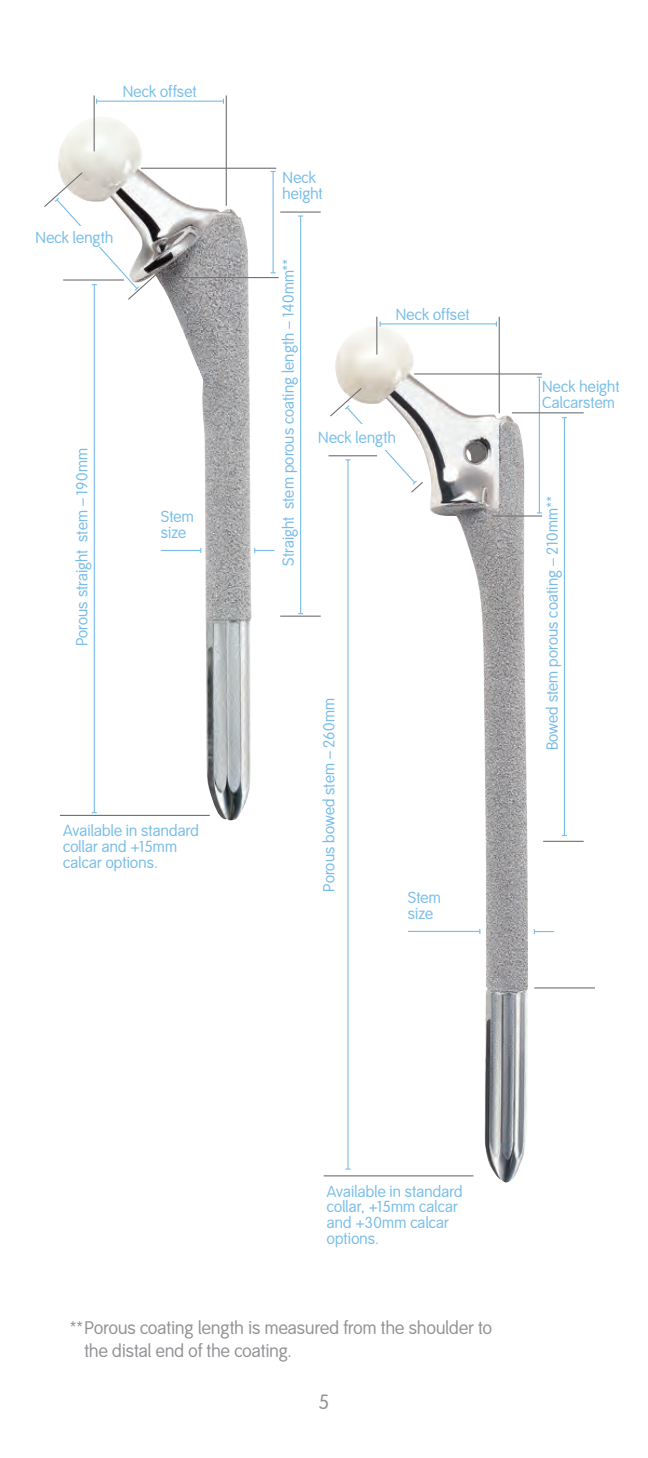
<style>
.page{position:relative;width:648px;height:1458px;background:#fff}
.page>*{position:absolute;margin:0;border:0;box-sizing:border-box;transform-origin:0 0}
.t1{font:20.25px "Smith&Nephew";color:#919295}
.t2{font:18px/22.5px "Smith&Nephew";letter-spacing:.01em;color:#919295}
.t3{font:15.75px/15.8px "Smith&Nephew";letter-spacing:.01em;color:#78bde8}
</style>
<div class="page">
<img style="left:58px;top:116px;width:194px;height:705px">
<hr style="left:97px;top:101px;width:126px;height:1px;background:#78bde8">
<hr style="left:273px;top:171px;width:1px;height:102px;background:#78bde8">
<hr style="left:300px;top:216px;width:1px;height:398px;background:#78bde8">
<hr style="left:165px;top:277px;width:114px;height:1px;background:#717074">
<hr style="left:226px;top:95px;width:1px;height:111px;background:#717074">
<hr style="left:94px;top:95px;width:1px;height:56px;background:#717074">
<hr style="left:141px;top:168px;width:135px;height:1px;background:#717074">
<hr style="left:280px;top:616px;width:41px;height:1px;background:#717074">
<hr style="left:94px;top:285px;width:1px;height:528px;background:#78bde8">
<svg style="left:44px;top:171px;width:121px;height:130px"></svg>
<hr style="left:63px;top:279px;width:61px;height:2px;background:#717074">
<hr style="left:280px;top:212px;width:41px;height:1px;background:#717074">
<hr style="left:161px;top:550px;width:40px;height:1px;background:#78bde8">
<svg style="left:254px;top:548px;width:20px;height:5px"></svg>
<hr style="left:60px;top:815px;width:150px;height:1px;background:#717074">
<img style="left:333px;top:326px;width:195px;height:857px">
<svg style="left:534px;top:929px;width:20px;height:5px"></svg>
<hr style="left:408px;top:931px;width:72px;height:1px;background:#78bde8">
<hr style="left:347px;top:460px;width:2px;height:709px;background:#78bde8">
<hr style="left:328px;top:455px;width:49px;height:1px;background:#717074">
<hr style="left:380px;top:323px;width:116px;height:1px;background:#78bde8">
<hr style="left:539px;top:377px;width:1px;height:136px;background:#78bde8">
<hr style="left:564px;top:418px;width:1px;height:417px;background:#78bde8">
<hr style="left:493px;top:515px;width:49px;height:2px;background:#717074">
<hr style="left:499px;top:317px;width:1px;height:96px;background:#717074">
<hr style="left:376px;top:317px;width:1px;height:38px;background:#717074">
<svg style="left:329px;top:387px;width:95px;height:107px"></svg>
<div style="left:311px;top:424px;width:92px;height:26px;background:#fff"></div>
<hr style="left:414px;top:373px;width:128px;height:2px;background:#717074">
<hr style="left:543px;top:841px;width:41px;height:1px;background:#717074">
<hr style="left:324px;top:1175px;width:150px;height:1px;background:#717074">
<hr style="left:534px;top:987px;width:61px;height:2px;background:#717074">
<hr style="left:512px;top:412px;width:72px;height:1px;background:#717074">
<p class="t3" style="left:123px;top:84px;width:75px">Neck offset</p>
<p class="t3" style="left:35px;top:230px;width:79px">Neck length</p>
<p class="t3" style="left:75px;top:646px;width:200px;rotate:-90deg">Porous straight stem – 190mm</p>
<p class="t3" style="left:161px;top:510px;width:34px">Stem size</p>
<p class="t3" style="left:63px;top:823px;width:137px">Available in standard collar and +15mm calcar options.</p>
<p class="t3" style="left:283px;top:170px;width:42px">Neck height</p>
<p class="t3" style="left:281px;top:566px;width:308px;rotate:-90deg">Straight stem porous coating length – 140mm**</p>
<p class="t3" style="left:396px;top:307px;width:75px">Neck offset</p>
<p class="t3" style="left:318px;top:430px;width:79px">Neck length</p>
<p class="t3" style="left:322px;top:892px;width:195px;rotate:-90deg">Porous bowed stem – 260mm</p>
<p class="t3" style="left:408px;top:891px;width:34px">Stem size</p>
<p class="t3" style="left:542px;top:379px;width:79px">Neck height<br>Calcarstem</p>
<p class="t3" style="left:545px;top:750px;width:255px;rotate:-90deg">Bowed stem porous coating – 210mm**</p>
<p class="t3" style="left:327px;top:1184px;width:137px">Available in standard collar, +15mm calcar and +30mm calcar options.</p>
<p class="t2" style="left:85px;top:1317px;width:409px;text-indent:-15px">** Porous coating length is measured from the shoulder to the distal end of the coating.</p>
<p class="t1" style="left:319px;top:1390px;width:12px">5</p>
</div>
